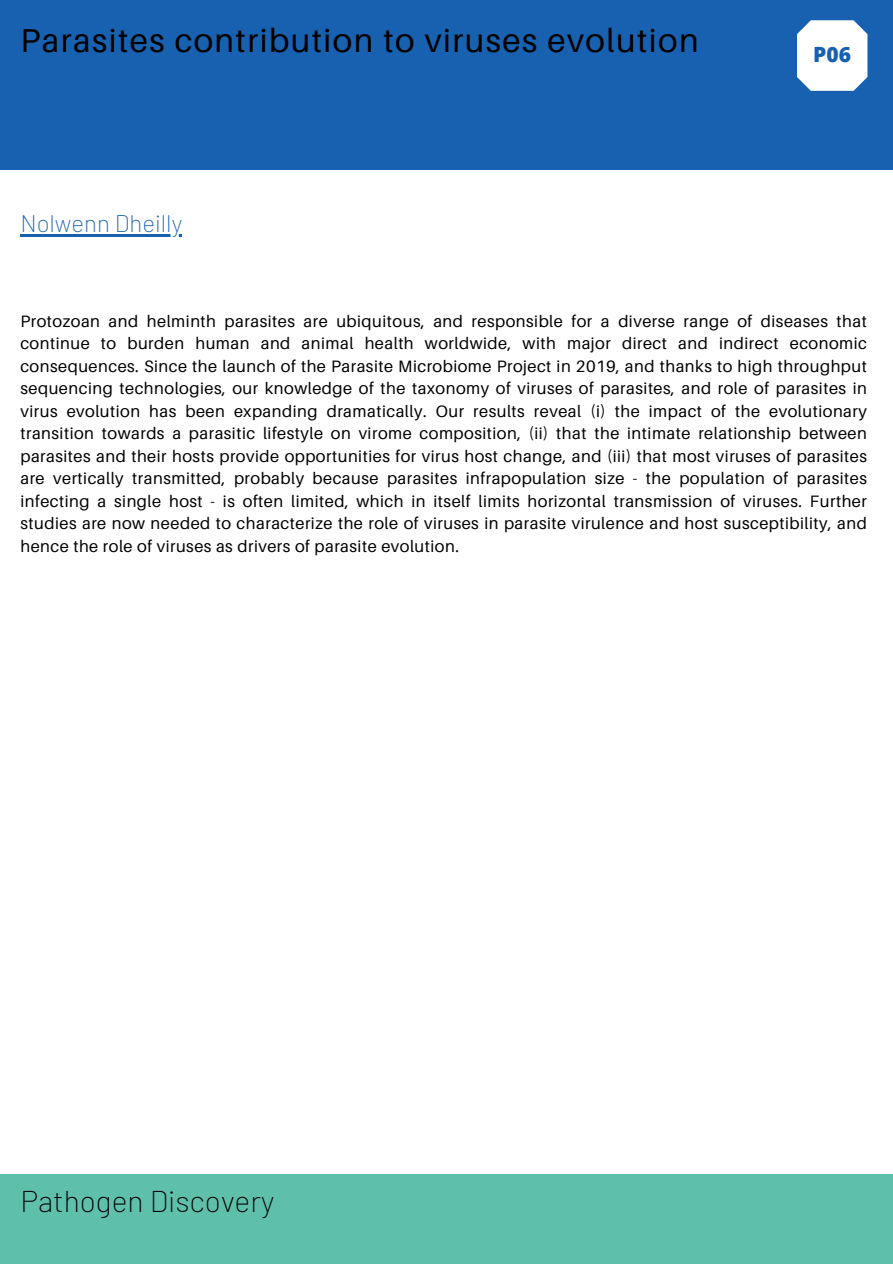
<style>
.page{position:relative;width:893px;height:1264px;background:#fff}
.page>*{position:absolute;margin:0;border:0;box-sizing:border-box;transform-origin:0 0}
.t1{font:33px "Aileron";letter-spacing:.045em;color:#000}
.t2{font:200 30px "Barlow";color:#000}
.t3{font:200 24px "Barlow";color:#1861b0}
.t4{font:800 21px "Open Sans";color:#1861b0}
.t5{font:16.5px/22.5px "Aileron";letter-spacing:.03em;color:#000;text-align:justify}
</style>
<div class="page">
<div style="left:0;top:0;width:892px;height:169px;background:#1861b0"></div>
<div style="left:0;top:1174px;width:892px;height:89px;background:#5ebfab"></div>
<svg style="left:797px;top:20px;width:70px;height:71px"></svg>
<hr style="left:20px;top:234px;width:162px;height:2px;background:#1861b0">
<p class="t1" style="left:20px;top:20px;width:679px">Parasites contribution to viruses evolution</p>
<h2 class="t3" style="left:20px;top:208px;width:163px">Nolwenn Dheilly</h2>
<p class="t4" style="left:813px;top:39px;width:39px">P06</p>
<h1 class="t5" style="left:20px;top:309px;width:848px">Protozoan and helminth parasites are ubiquitous, and responsible for a diverse range of diseases that continue to burden human and animal health worldwide, with major direct and indirect economic consequences. Since the launch of the Parasite Microbiome Project in 2019, and thanks to high throughput sequencing technologies, our knowledge of the taxonomy of viruses of parasites, and role of parasites in virus evolution has been expanding dramatically. Our results reveal (i) the impact of the evolutionary transition towards a parasitic lifestyle on virome composition, (ii) that the intimate relationship between parasites and their hosts provide opportunities for virus host change, and (iii) that most viruses of parasites are vertically transmitted, probably because parasites infrapopulation size - the population of parasites infecting a single host - is often limited, which in itself limits horizontal transmission of viruses. Further studies are now needed to characterize the role of viruses in parasite virulence and host susceptibility, and hence the role of viruses as drivers of parasite evolution.</h1>
<h1 class="t2" style="left:20px;top:1181px;width:255px">Pathogen Discovery</h1>
</div>
